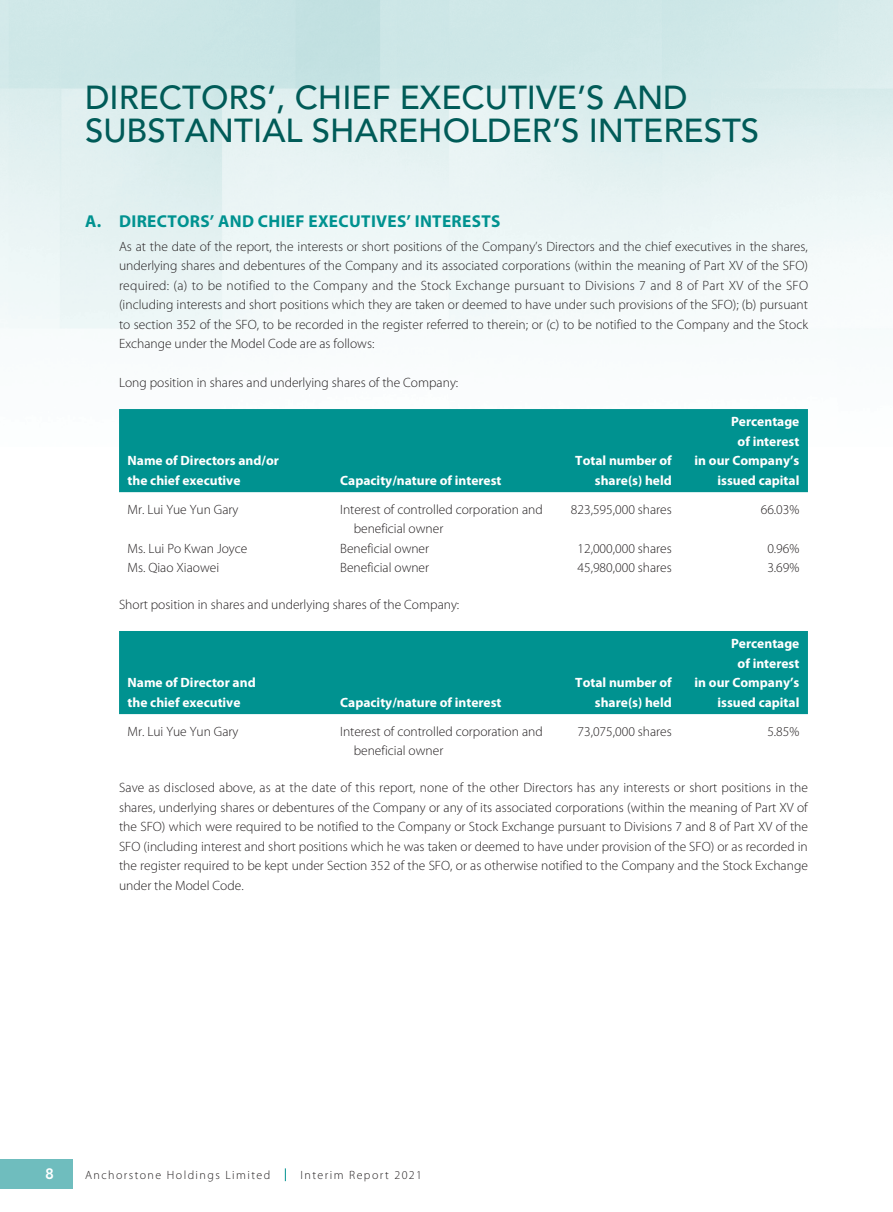
<style>
.page{position:relative;width:893px;height:1212px;background:#fff}
.page>*{position:absolute;margin:0;border:0;box-sizing:border-box;transform-origin:0 0}
.t1{font:500 33px "Avenir LT Std";color:#005b58}
._01_H1{font:700 17.25px "Myriad Pro";letter-spacing:.02em;color:#009290}
.t2{font:800 15px "Avenir LT Std";color:#fff}
._00_txt{font:300 13.5px/19.5px "Myriad Pro";color:#231f20;text-align:justify}
._50_Table_txt{font:300 13.5px "Myriad Pro";color:#231f20}
._50_Table_txt-2{font:700 13.5px "Myriad Pro";color:#fff}
.t3{font:300 12px "Myriad Pro";letter-spacing:.12em;color:#231f20}
</style>
<div class="page">
<div style="left:0;top:1158px;width:73px;height:30px;background:#6fbdbe"></div>
<svg style="left:285px;top:1168px;width:1px;height:13px"></svg>
<div style="left:119px;top:409px;width:689px;height:83px;background:#009290"></div>
<div style="left:119px;top:631px;width:689px;height:83px;background:#009290"></div>
<p class="t1" style="left:85px;top:79px;width:604px">DIRECTORS’, CHIEF EXECUTIVE’S AND</p>
<p class="t1" style="left:85px;top:112px;width:676px">SUBSTANTIAL SHAREHOLDER’S INTERESTS</p>
<p class="_01_H1" style="left:85px;top:210px;width:417px">A. DIRECTORS’ AND CHIEF EXECUTIVES’ INTERESTS</p>
<p class="_00_txt" style="left:119px;top:236px;width:690px">As at the date of the report, the interests or short positions of the Company’s Directors and the chief executives in the shares, underlying shares and debentures of the Company and its associated corporations (within the meaning of Part XV of the SFO) required: (a) to be notified to the Company and the Stock Exchange pursuant to Divisions 7 and 8 of Part XV of the SFO (including interests and short positions which they are taken or deemed to have under such provisions of the SFO); (b) pursuant to section 352 of the SFO, to be recorded in the register referred to therein; or (c) to be notified to the Company and the Stock Exchange under the Model Code are as follows:</p>
<p class="_00_txt" style="left:119px;top:373px;width:341px">Long position in shares and underlying shares of the Company:</p>
<p class="_50_Table_txt-2" style="left:128px;top:452px;width:153px">Name of Directors and/or</p>
<p class="_50_Table_txt-2" style="left:128px;top:471px;width:115px">the chief executive</p>
<p class="_50_Table_txt-2" style="left:340px;top:471px;width:163px">Capacity/nature of interest</p>
<p class="_50_Table_txt" style="left:128px;top:501px;width:112px">Mr. Lui Yue Yun Gary</p>
<p class="_50_Table_txt" style="left:340px;top:501px;width:204px">Interest of controlled corporation and</p>
<p class="_50_Table_txt" style="left:354px;top:521px;width:91px">beneficial owner</p>
<p class="_50_Table_txt-2" style="left:575px;top:452px;width:98px">Total number of</p>
<p class="_50_Table_txt-2" style="left:595px;top:471px;width:79px">share(s) held</p>
<p class="_50_Table_txt-2" style="left:731px;top:413px;width:70px">Percentage</p>
<p class="_50_Table_txt-2" style="left:737px;top:432px;width:63px">of interest</p>
<p class="_50_Table_txt-2" style="left:695px;top:452px;width:106px">in our Company’s</p>
<p class="_50_Table_txt-2" style="left:717px;top:471px;width:83px">issued capital</p>
<p class="_50_Table_txt" style="left:571px;top:501px;width:102px">823,595,000 shares</p>
<p class="_50_Table_txt" style="left:761px;top:501px;width:40px">66.03%</p>
<p class="_50_Table_txt" style="left:128px;top:540px;width:121px">Ms. Lui Po Kwan Joyce</p>
<p class="_50_Table_txt" style="left:340px;top:540px;width:90px">Beneficial owner</p>
<p class="_50_Table_txt" style="left:577px;top:540px;width:96px">12,000,000 shares</p>
<p class="_50_Table_txt" style="left:767px;top:540px;width:34px">0.96%</p>
<p class="_50_Table_txt" style="left:128px;top:560px;width:93px">Ms. Qiao Xiaowei</p>
<p class="_50_Table_txt" style="left:340px;top:560px;width:90px">Beneficial owner</p>
<p class="_50_Table_txt" style="left:577px;top:560px;width:96px">45,980,000 shares</p>
<p class="_50_Table_txt" style="left:767px;top:560px;width:34px">3.69%</p>
<p class="_00_txt" style="left:119px;top:595px;width:342px">Short position in shares and underlying shares of the Company:</p>
<p class="_50_Table_txt-2" style="left:128px;top:674px;width:130px">Name of Director and</p>
<p class="_50_Table_txt-2" style="left:128px;top:693px;width:115px">the chief executive</p>
<p class="_50_Table_txt-2" style="left:340px;top:693px;width:163px">Capacity/nature of interest</p>
<p class="_50_Table_txt" style="left:128px;top:723px;width:112px">Mr. Lui Yue Yun Gary</p>
<p class="_50_Table_txt" style="left:340px;top:723px;width:204px">Interest of controlled corporation and</p>
<p class="_50_Table_txt" style="left:354px;top:743px;width:91px">beneficial owner</p>
<p class="_50_Table_txt-2" style="left:575px;top:674px;width:98px">Total number of</p>
<p class="_50_Table_txt-2" style="left:595px;top:693px;width:79px">share(s) held</p>
<p class="_50_Table_txt-2" style="left:731px;top:635px;width:70px">Percentage</p>
<p class="_50_Table_txt-2" style="left:737px;top:654px;width:63px">of interest</p>
<p class="_50_Table_txt-2" style="left:695px;top:674px;width:106px">in our Company’s</p>
<p class="_50_Table_txt-2" style="left:717px;top:693px;width:83px">issued capital</p>
<p class="_50_Table_txt" style="left:577px;top:723px;width:96px">73,075,000 shares</p>
<p class="_50_Table_txt" style="left:767px;top:723px;width:34px">5.85%</p>
<p class="_00_txt" style="left:119px;top:778px;width:690px">Save as disclosed above, as at the date of this report, none of the other Directors has any interests or short positions in the shares, underlying shares or debentures of the Company or any of its associated corporations (within the meaning of Part XV of the SFO) which were required to be notified to the Company or Stock Exchange pursuant to Divisions 7 and 8 of Part XV of the SFO (including interest and short positions which he was taken or deemed to have under provision of the SFO) or as recorded in the register required to be kept under Section 352 of the SFO, or as otherwise notified to the Company and the Stock Exchange under the Model Code.</p>
<p class="t2" style="left:45px;top:1164px;width:10px">8</p>
<p class="t3" style="left:85px;top:1167px;width:187px">Anchorstone Holdings Limited</p>
<p class="t3" style="left:300px;top:1167px;width:123px">Interim Report 2021</p>
</div>
